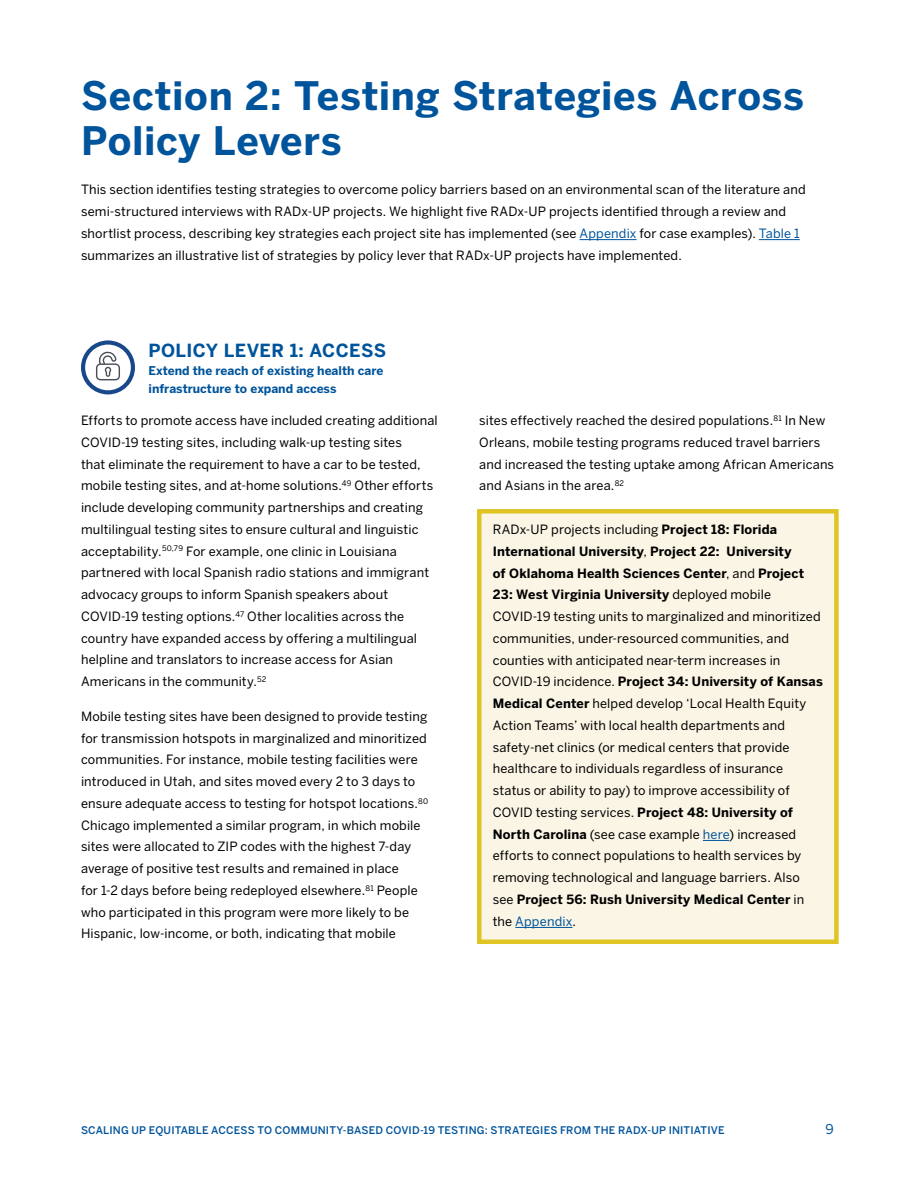
<style>
.page{position:relative;width:918px;height:1188px;background:#fff}
.page>*{position:absolute;margin:0;border:0;box-sizing:border-box;transform-origin:0 0}
.RADx-UP_-_Header_1{font:700 39px/45px "Benton Sans";letter-spacing:.015em;color:#00549b}
.RADx-UP_-_Header_2{font:700 18px "Benton Sans";letter-spacing:.02em;color:#00549b}
.t1{font:13.5px "Benton Sans";color:#00549b}
.RADx-UP_-_Normal{font:12.75px/21.8px "Benton Sans";letter-spacing:.01em;color:#000}
.RADx-UP_-_Inline_Box{font:12.75px/21.8px "Benton Sans";letter-spacing:.01em;color:#000}
.RADx-UP_-_Header_2-2{font:700 12px/18px "Benton Sans";color:#00549b}
.t2{font:500 10.5px "Benton Sans";letter-spacing:.015em;color:#00549b}
.s1{color:#00549b}
.s2{font-weight:700}
</style>
<div class="page">
<div style="left:479px;top:511px;width:358px;height:431px;background:#faf5e5"></div>
<div style="left:477px;top:509px;width:362px;height:435px;border:4px solid #dec524"></div>
<svg style="left:703px;top:840px;width:26px;height:1px"></svg>
<hr style="left:515px;top:927px;width:58px;height:1px;background:#00549b">
<hr style="left:580px;top:239px;width:57px;height:1px;background:#00549b">
<hr style="left:759px;top:239px;width:41px;height:1px;background:#00549b">
<svg style="left:81px;top:340px;width:54px;height:54px"></svg>
<div style="left:85px;top:345px;width:46px;height:45px;background:#fff;border-radius:50%"></div>
<svg style="left:96px;top:351px;width:24px;height:29px"></svg>
<p class="RADx-UP_-_Header_1" style="left:81px;top:73px;width:724px">Section 2: Testing Strategies Across<br>Policy Levers</p>
<p class="RADx-UP_-_Normal" style="left:81px;top:179px;width:726px">This section identifies testing strategies to overcome policy barriers based on an environmental scan of the literature and semi-structured interviews with RADx-UP projects. We highlight five RADx-UP projects identified through a review and shortlist process, describing key strategies each project site has implemented (see <span class="s1">Appendix</span> for case examples). <span class="s1">Table 1 </span>summarizes an illustrative list of strategies by policy lever that RADx-UP projects have implemented.</p>
<p class="RADx-UP_-_Header_2" style="left:148px;top:339px;width:239px">POLICY LEVER 1: ACCESS</p>
<p class="RADx-UP_-_Header_2-2" style="left:148px;top:361px;width:236px">Extend the reach of existing health care infrastructure to expand access</p>
<p class="RADx-UP_-_Normal" style="left:81px;top:409px;width:358px">Efforts to promote access have included creating additional COVID-19 testing sites, including walk-up testing sites<br>that eliminate the requirement to have a car to be tested, mobile testing sites, and at-home solutions.<sup>49</sup> Other efforts include developing community partnerships and creating multilingual testing sites to ensure cultural and linguistic acceptability.<sup>50,79</sup> For example, one clinic in Louisiana partnered with local Spanish radio stations and immigrant advocacy groups to inform Spanish speakers about COVID-19 testing options.<sup>47</sup> Other localities across the country have expanded access by offering a multilingual helpline and translators to increase access for Asian Americans in the community.<sup>52</sup></p>
<p class="RADx-UP_-_Normal" style="left:81px;top:705px;width:349px">Mobile testing sites have been designed to provide testing for transmission hotspots in marginalized and minoritized communities. For instance, mobile testing facilities were introduced in Utah, and sites moved every 2 to 3 days to ensure adequate access to testing for hotspot locations.<sup>80<br></sup>Chicago implemented a similar program, in which mobile sites were allocated to ZIP codes with the highest 7-day average of positive test results and remained in place<br>for 1-2 days before being redeployed elsewhere.<sup>81</sup> People who participated in this program were more likely to be Hispanic, low-income, or both, indicating that mobile</p>
<p class="RADx-UP_-_Normal" style="left:479px;top:409px;width:356px">sites effectively reached the desired populations.<sup>81</sup> In New Orleans, mobile testing programs reduced travel barriers and increased the testing uptake among African Americans and Asians in the area.<sup>82</sup></p>
<p class="RADx-UP_-_Inline_Box" style="left:493px;top:519px;width:332px">RADx-UP projects including <span class="s2">Project 18: Florida International University</span>, <span class="s2">Project 22: University<br>of Oklahoma Health Sciences Center</span>, and <span class="s2">Project 23: West Virginia University</span> deployed mobile COVID-19 testing units to marginalized and minoritized communities, under-resourced communities, and counties with anticipated near-term increases in COVID-19 incidence. <span class="s2">Project 34: University of Kansas Medical Center</span> helped develop ‘Local Health Equity Action Teams’ with local health departments and safety-net clinics (or medical centers that provide healthcare to individuals regardless of insurance status or ability to pay) to improve accessibility of COVID testing services. <span class="s2">Project 48: University of North Carolina</span> (see case example <span class="s1">here</span>) increased efforts to connect populations to health services by removing technological and language barriers. Also see <span class="s2">Project 56: Rush University Medical Center</span> in the <span class="s1">Appendix</span>.</p>
<p class="t2" style="left:81px;top:1124px;width:645px">SCALING UP EQUITABLE ACCESS TO COMMUNITY-BASED COVID-19 TESTING: STRATEGIES FROM THE RADX-UP INITIATIVE</p>
<p class="t1" style="left:826px;top:1121px;width:10px">9</p>
</div>
